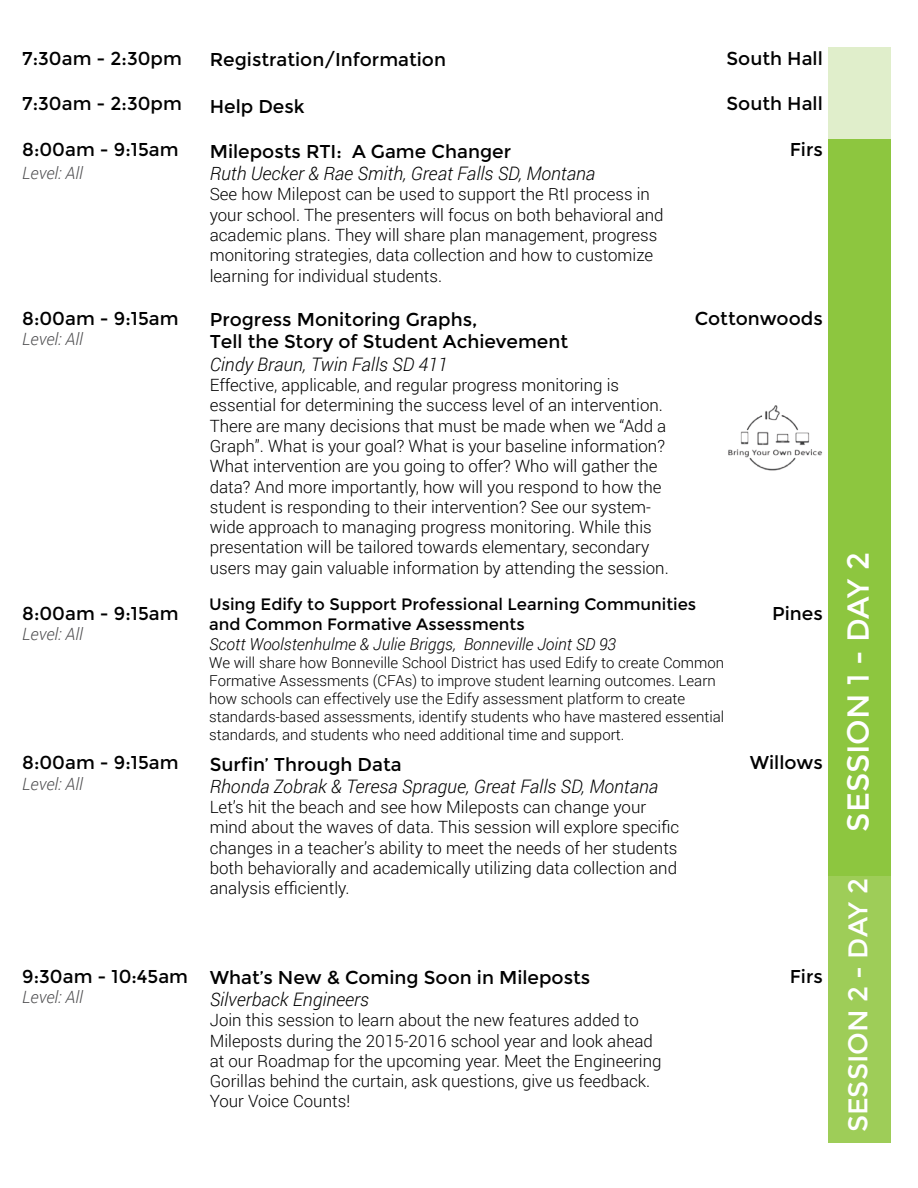
<style>
.page{position:relative;width:918px;height:1188px;background:#fff}
.page>*{position:absolute;margin:0;border:0;box-sizing:border-box;transform-origin:0 0}
.t1{font:30.45px "Montserrat";color:#fff}
.t2{font:27px "Montserrat";color:#fff}
.t3{font:18.6px/22.4px "Montserrat";color:#000}
.t4{font:italic 300 18.6px "Roboto";color:#000}
.t5{font:300 16.95px/20.2px "Roboto";color:#000}
.t6{font:italic 300 16.95px "Roboto";color:#4d4d4f}
.t7{font:16.5px/19.8px "Montserrat";color:#000}
.t8{font:italic 300 16.5px "Roboto";color:#000}
.t9{font:300 15px/18px "Roboto";color:#000}
</style>
<div class="page">
<div style="left:829px;top:138px;width:62px;height:810px;background:#8dc63f"></div>
<div style="left:829px;top:47px;width:62px;height:91px;background:#e0eecb"></div>
<div style="left:829px;top:876px;width:62px;height:267px;background:#9ecd58"></div>
<img style="left:728px;top:405px;width:94px;height:66px">
<p class="t3" style="left:22px;top:47px;width:161px">7:30am - 2:30pm</p>
<p class="t3" style="left:22px;top:92px;width:161px">7:30am - 2:30pm</p>
<p class="t3" style="left:22px;top:139px;width:158px">8:00am - 9:15am</p>
<p class="t6" style="left:22px;top:161px;width:62px">Level: All</p>
<p class="t3" style="left:22px;top:307px;width:158px">8:00am - 9:15am</p>
<p class="t6" style="left:22px;top:327px;width:62px">Level: All</p>
<p class="t3" style="left:22px;top:603px;width:158px">8:00am - 9:15am</p>
<p class="t6" style="left:22px;top:623px;width:62px">Level: All</p>
<p class="t3" style="left:22px;top:752px;width:158px">8:00am - 9:15am</p>
<p class="t6" style="left:22px;top:772px;width:62px">Level: All</p>
<p class="t3" style="left:210px;top:49px;width:238px">Registration/Information</p>
<p class="t3" style="left:210px;top:96px;width:96px">Help Desk</p>
<p class="t3" style="left:210px;top:140px;width:303px">Mileposts RTI: A Game Changer</p>
<p class="t4" style="left:210px;top:161px;width:387px">Ruth Uecker &amp; Rae Smith, Great Falls SD, Montana</p>
<p class="t5" style="left:210px;top:184px;width:455px">See how Milepost can be used to support the RtI process in your school. The presenters will focus on both behavioral and academic plans. They will share plan management, progress monitoring strategies, data collection and how to customize learning for individual students.</p>
<p class="t3" style="left:210px;top:309px;width:360px">Progress Monitoring Graphs,<br>Tell the Story of Student Achievement</p>
<p class="t4" style="left:210px;top:351px;width:239px">Cindy Braun, Twin Falls SD 411</p>
<p class="t5" style="left:210px;top:374px;width:461px">Effective, applicable, and regular progress monitoring is essential for determining the success level of an intervention.<br>There are many decisions that must be made when we “Add a Graph”. What is your goal? What is your baseline information?<br>What intervention are you going to offer? Who will gather the data? And more importantly, how will you respond to how the student is responding to their intervention? See our system&shy;wide approach to managing progress monitoring. While this presentation will be tailored towards elementary, secondary users may gain valuable information by attending the session.</p>
<p class="t3" style="left:210px;top:601px;width:417px">Student Data Privacy 101: Understanding the<br>Law and Our Responsibilities</p>
<p class="t4" style="left:210px;top:644px;width:460px">Scott Woolstenhulme &amp; Julie Briggs, Bonneville Joint SD 93</p>
<p class="t5" style="left:210px;top:667px;width:441px">We will discuss potential situations where students’ privacy may be compromised and how to protect students and ourselves with web-based software.</p>
<p class="t3" style="left:210px;top:753px;width:193px">Surfin’ Through Data</p>
<p class="t4" style="left:210px;top:773px;width:450px">Rhonda Zobrak &amp; Teresa Sprague, Great Falls SD, Montana</p>
<p class="t5" style="left:210px;top:796px;width:471px">Let’s hit the beach and see how Mileposts can change your mind about the waves of data. This session will explore specific changes in a teacher’s ability to meet the needs of her students both behaviorally and academically utilizing data collection and analysis efficiently.</p>
<p class="t3" style="left:726px;top:47px;width:98px">South Hall</p>
<p class="t3" style="left:726px;top:92px;width:98px">South Hall</p>
<p class="t3" style="left:790px;top:139px;width:35px">Firs</p>
<p class="t3" style="left:695px;top:307px;width:129px">Cottonwoods</p>
<p class="t7" style="left:209px;top:594px;width:489px">Using Edify to Support Professional Learning Communities and Common Formative Assessments</p>
<p class="t8" style="left:209px;top:632px;width:408px">Scott Woolstenhulme &amp; Julie Briggs, Bonneville Joint SD 93</p>
<p class="t9" style="left:209px;top:653px;width:517px">We will share how Bonneville School District has used Edify to create Common Formative Assessments (CFAs) to improve student learning outcomes. Learn how schools can effectively use the Edify assessment platform to create standards-based assessments, identify students who have mastered essential standards, and students who need additional time and support.</p>
<p class="t3" style="left:772px;top:603px;width:52px">Pines</p>
<p class="t3" style="left:750px;top:752px;width:75px">Willows</p>
<p class="t3" style="left:22px;top:965px;width:167px">9:30am - 10:45am</p>
<p class="t6" style="left:22px;top:986px;width:62px">Level: All</p>
<p class="t3" style="left:210px;top:966px;width:382px">What’s New &amp; Coming Soon in Mileposts</p>
<p class="t4" style="left:210px;top:986px;width:161px">Silverback Engineers</p>
<p class="t5" style="left:210px;top:1010px;width:453px">Join this session to learn about the new features added to Mileposts during the 2015-2016 school year and look ahead at our Roadmap for the upcoming year. Meet the Engineering Gorillas behind the curtain, ask questions, give us feedback.<br>Your Voice Counts!</p>
<p class="t3" style="left:790px;top:965px;width:35px">Firs</p>
<h1 class="t1" style="left:841px;top:832px;width:281px;rotate:-90deg">SESSION 1 - DAY 2</h1>
<h2 class="t2" style="left:842px;top:1132px;width:255px;rotate:-90deg">SESSION 2 - DAY 2</h2>
</div>
